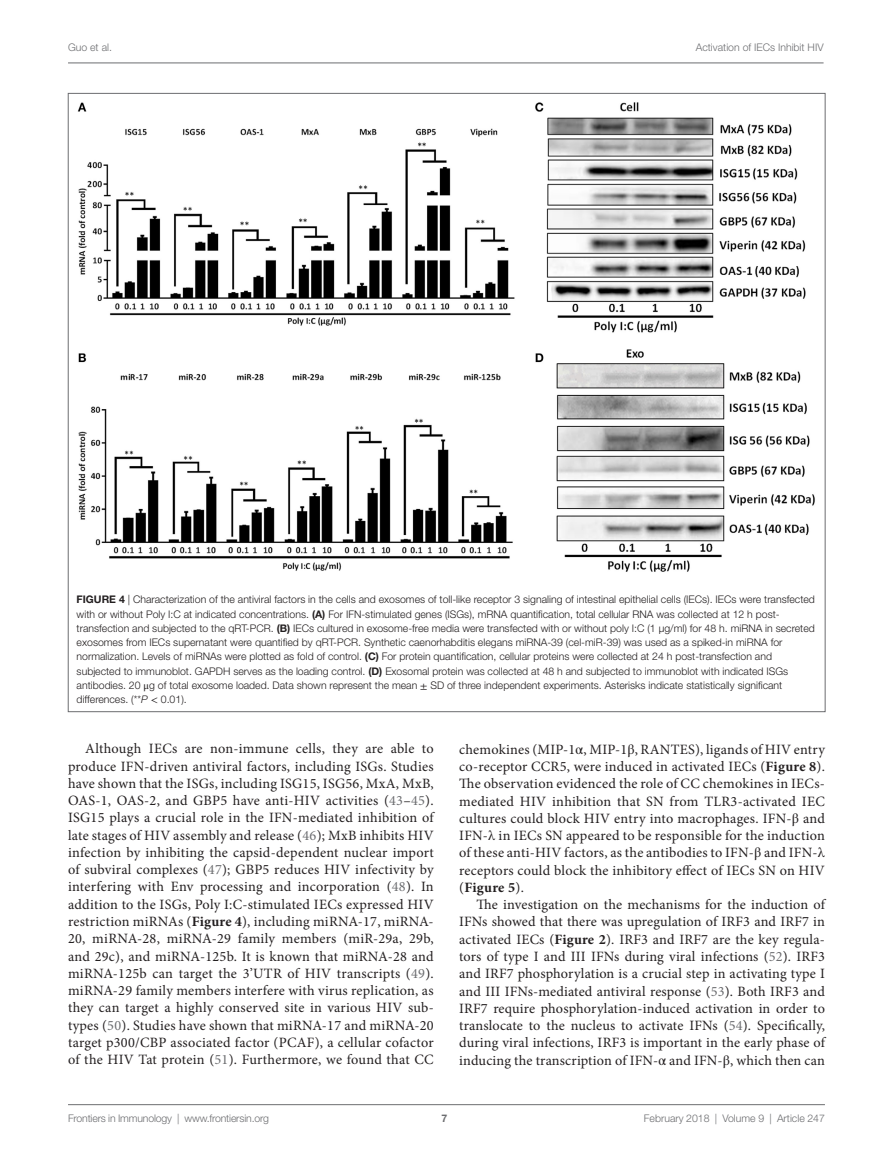
<style>
.page{position:relative;width:893px;height:1170px;background:#fff}
.page>*{position:absolute;margin:0;border:0;box-sizing:border-box;transform-origin:0 0}
.t1{font:14.25px/17.2px "Minion Pro";letter-spacing:.01em;color:#231f20;text-align:justify}
.t2{font:300 10.5px/14.2px "Helvetica Neue LT Std";color:#231f20}
.t3{font:300 10.5px "Helvetica Neue LT Std";color:#6c6d70}
.t4{font:700 10.5px "Helvetica Neue LT Std";color:#6c6d70}
.s1{font-weight:700}
.s2{font-family:"STIX General";font-weight:400}
.s3{font-style:italic}
.s4{color:#6c6d70}
.s5{font-family:"STIX General"}
</style>
<div class="page">
<img style="left:77px;top:102px;width:738px;height:470px">
<hr style="left:68px;top:1104px;width:757px;height:1px;background:#6c6d70">
<hr style="left:68px;top:63px;width:755px;height:1px;background:#6c6d70">
<p class="t3" style="left:68px;top:41px;width:45px">Guo et al.</p>
<p class="t3" style="left:696px;top:41px;width:129px">Activation of IECs Inhibit HIV</p>
<p class="t2" style="left:77px;top:592px;width:740px"><span class="s1">FIGURE 4</span> | Characterization of the antiviral factors in the cells and exosomes of toll-like receptor 3 signaling of intestinal epithelial cells (IECs). IECs were transfected with or without Poly I:C at indicated concentrations. <span class="s1">(A)</span> For IFN-stimulated genes (ISGs), mRNA quantification, total cellular RNA was collected at 12 h post&shy;transfection and subjected to the qRT-PCR. <span class="s1">(B)</span> IECs cultured in exosome-free media were transfected with or without poly I:C (1 µg/ml) for 48 h. miRNA in secreted exosomes from IECs supernatant were quantified by qRT-PCR. Synthetic caenorhabditis elegans miRNA-39 (cel-miR-39) was used as a spiked-in miRNA for normalization. Levels of miRNAs were plotted as fold of control. <span class="s1">(C)</span> For protein quantification, cellular proteins were collected at 24 h post-transfection and subjected to immunoblot. GAPDH serves as the loading control. <span class="s1">(D)</span> Exosomal protein was collected at 48 h and subjected to immunoblot with indicated ISGs antibodies. 20 <span class="s2">μ</span>g of total exosome loaded. Data shown represent the mean <span class="s2">±</span> SD of three independent experiments. Asterisks indicate statistically significant differences. (**<span class="s3">P</span> <span class="s2">&lt;</span> 0.01).</p>
<p class="t1" style="left:68px;top:740px;width:367px;text-indent:17px">Although IECs are non-immune cells, they are able to produce IFN-driven antiviral factors, including ISGs. Studies have shown that the ISGs, including ISG15, ISG56, MxA, MxB, OAS-1, OAS-2, and GBP5 have anti-HIV activities (<span class="s4">43</span>–<span class="s4">45</span>).<br>ISG15 plays a crucial role in the IFN-mediated inhibition of late stages of HIV assembly and release (<span class="s4">46</span>); MxB inhibits HIV infection by inhibiting the capsid-dependent nuclear import of subviral complexes (<span class="s4">47</span>); GBP5 reduces HIV infectivity by interfering with Env processing and incorporation (<span class="s4">48</span>). In addition to the ISGs, Poly I:C-stimulated IECs expressed HIV restriction miRNAs (<span class="s1">Figure 4</span>), including miRNA-17, miRNA-20, miRNA-28, miRNA-29 family members (miR-29a, 29b, and 29c), and miRNA-125b. It is known that miRNA-28 and miRNA-125b can target the 3’UTR of HIV transcripts (<span class="s4">49</span>). miRNA-29 family members interfere with virus replication, as they can target a highly conserved site in various HIV sub&shy;types (<span class="s4">50</span>). Studies have shown that miRNA-17 and miRNA-20 target p300/CBP associated factor (PCAF), a cellular cofactor of the HIV Tat protein (<span class="s4">51</span>). Furthermore, we found that CC</p>
<p class="t1" style="left:459px;top:740px;width:367px">chemokines (MIP-1<span class="s5">α</span>, MIP-1<span class="s5">β</span>, RANTES), ligands of HIV entry co-receptor CCR5, were induced in activated IECs (<span class="s1">Figure 8</span>).<br>The observation evidenced the role of CC chemokines in IECs&shy;mediated HIV inhibition that SN from TLR3-activated IEC cultures could block HIV entry into macrophages. IFN-<span class="s5">β</span> and IFN-<span class="s5">λ</span> in IECs SN appeared to be responsible for the induction of these anti-HIV factors, as the antibodies to IFN-<span class="s5">β</span> and IFN-<span class="s5">λ </span>receptors could block the inhibitory effect of IECs SN on HIV (<span class="s1">Figure 5</span>).</p>
<p class="t1" style="left:459px;top:896px;width:367px;text-indent:17px">The investigation on the mechanisms for the induction of IFNs showed that there was upregulation of IRF3 and IRF7 in activated IECs (<span class="s1">Figure 2</span>). IRF3 and IRF7 are the key regula&shy;tors of type I and III IFNs during viral infections (<span class="s4">52</span>). IRF3 and IRF7 phosphorylation is a crucial step in activating type I and III IFNs-mediated antiviral response (<span class="s4">53</span>). Both IRF3 and IRF7 require phosphorylation-induced activation in order to translocate to the nucleus to activate IFNs (<span class="s4">54</span>). Specifically, during viral infections, IRF3 is important in the early phase of inducing the transcription of IFN-<span class="s5">α</span> and IFN-<span class="s5">β</span>, which then can</p>
<p class="t3" style="left:68px;top:1111px;width:203px">Frontiers in Immunology | www.frontiersin.org</p>
<p class="t3" style="left:644px;top:1111px;width:183px">February 2018 | Volume 9 | Article 247</p>
<p class="t4" style="left:441px;top:1111px;width:7px">7</p>
</div>
